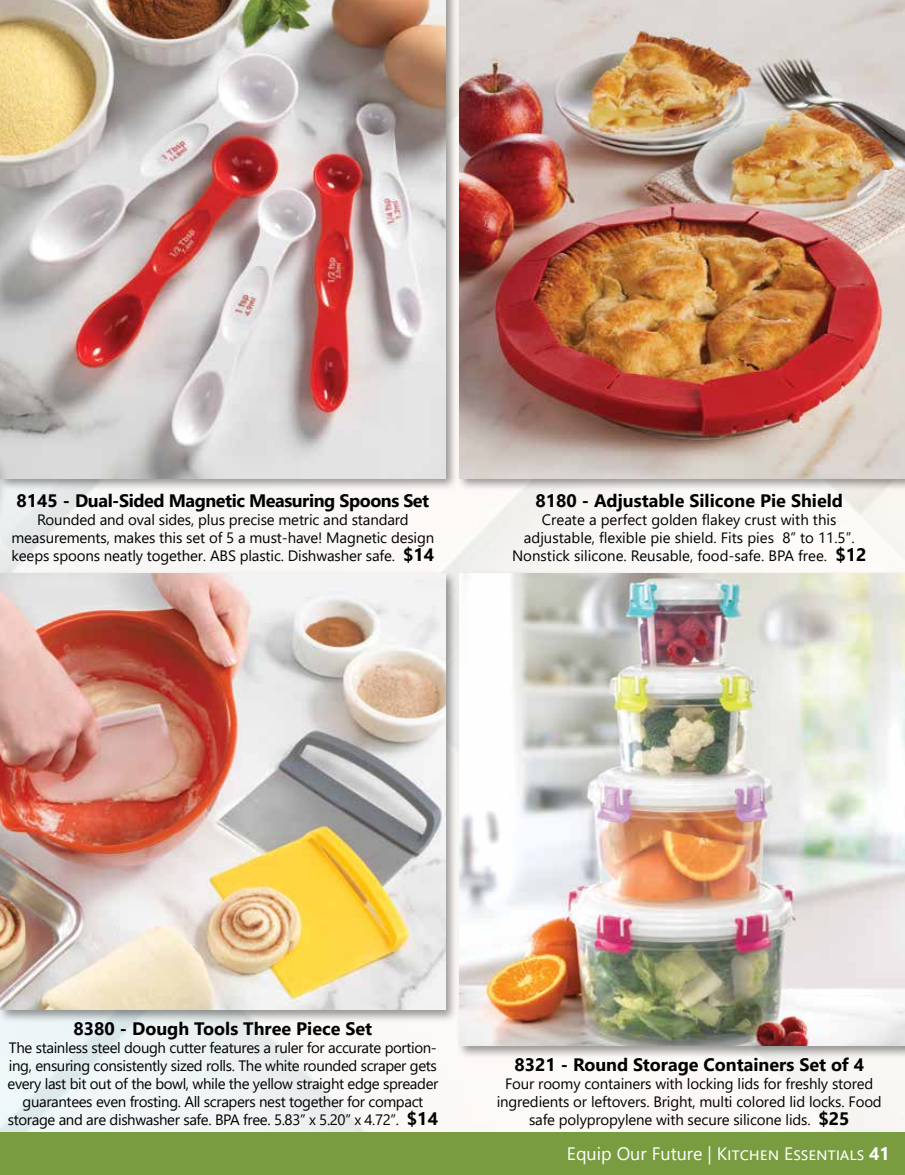
<style>
.page{position:relative;width:905px;height:1175px;background:#fff}
.page>*{position:absolute;margin:0;border:0;box-sizing:border-box;transform-origin:0 0}
.t1{font:700 18px "Segoe UI";color:#000}
.t2{font:700 18px "Segoe UI";letter-spacing:-.025em;color:#000}
.t3{font:18px "Segoe UI";color:#fff}
.t4{font:15px/18px "Segoe UI";letter-spacing:-.01em;color:#000;text-align:center}
.s1{font-weight:700;font-size:18px}
.s2{font-weight:700}
</style>
<div class="page">
<div style="left:456px;top:0;width:448px;height:492px;background:#000;opacity:.4"></div>
<img style="left:460px;top:0;width:444px;height:478px">
<div style="left:0;top:0;width:458px;height:491px;background:#000;opacity:.4"></div>
<img style="left:0;top:0;width:445px;height:478px">
<div style="left:0;top:570px;width:458px;height:452px;background:#000;opacity:.4"></div>
<img style="left:1px;top:573px;width:444px;height:436px">
<div style="left:0;top:1132px;width:904px;height:42px;background:#799c40"></div>
<div style="left:0;top:441px;width:9px;height:234px;background:#000;opacity:.4"></div>
<div style="left:456px;top:570px;width:448px;height:489px;background:#000;opacity:.4"></div>
<img style="left:460px;top:573px;width:444px;height:472px">
<p class="t2" style="left:16px;top:483px;width:414px">8145 - Dual-Sided Magnetic Measuring Spoons Set</p>
<p class="t4" style="left:12px;top:509px;width:424px">Rounded and oval sides, plus precise metric and standard measurements, makes this set of 5 a must-have! Magnetic design keeps spoons neatly together. ABS plastic. Dishwasher safe. <span class="s1">$14</span></p>
<p class="t1" style="left:535px;top:483px;width:309px">8180 - Adjustable Silicone Pie Shield</p>
<p class="t4" style="left:512px;top:509px;width:356px">Create a perfect golden flakey crust with this adjustable, flexible pie shield. Fits pies 8” to 11.5”.<br>Nonstick silicone. Reusable, food-safe. BPA free. <span class="s1">$12</span></p>
<p class="t1" style="left:73px;top:1011px;width:300px">8380 - Dough Tools Three Piece Set</p>
<p class="t4" style="left:8px;top:1037px;width:432px">The stainless steel dough cutter features a ruler for accurate portion&shy;ing, ensuring consistently sized rolls. The white rounded scraper gets every last bit out of the bowl, while the yellow straight edge spreader guarantees even frosting. All scrapers nest together for compact storage and are dishwasher safe. BPA free. 5.83” x 5.20” x 4.72”. <span class="s1">$14</span></p>
<p class="t1" style="left:514px;top:1047px;width:351px">8321 - Round Storage Containers Set of 4</p>
<p class="t4" style="left:496px;top:1073px;width:386px">Four roomy containers with locking lids for freshly stored ingredients or leftovers. Bright, multi colored lid locks. Food safe polypropylene with secure silicone lids. <span class="s1">$25</span></p>
<p class="t3" style="left:567px;top:1136px;width:324px">Equip Our Future | Kitchen Essentials <span class="s2">41</span></p>
</div>
